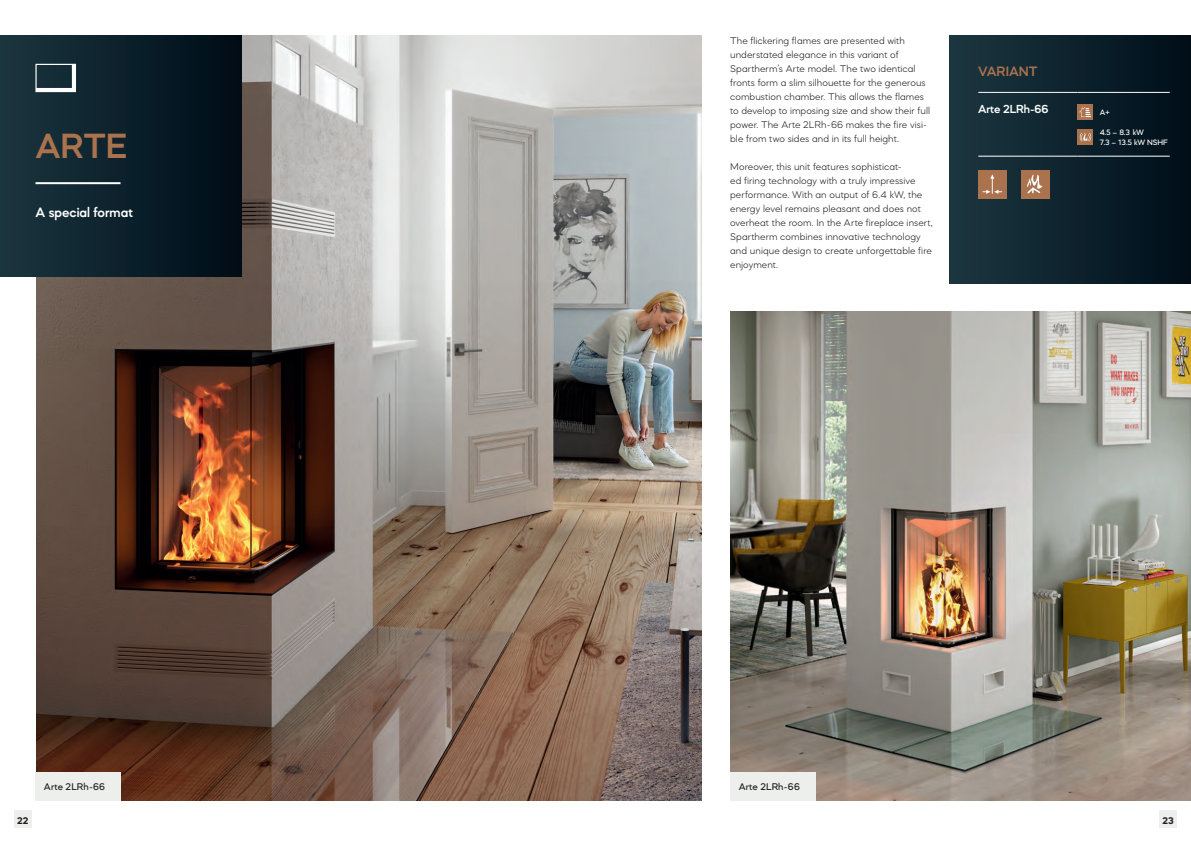
<style>
.page{position:relative;width:1191px;height:842px;background:#fff}
.page>*{position:absolute;margin:0;border:0;box-sizing:border-box;transform-origin:0 0}
.t1{font:600 36px "Mazzard M";color:#ab724e}
.t2{font:600 14px "Mazzard M";color:#fff}
.t3{font:600 14px "Mazzard M";color:#ab724e}
.t4{font:600 12px "Mazzard M";letter-spacing:-.01em;color:#fff}
.t5{font:300 10px/14px "Mazzard M";letter-spacing:.005em;color:#231f20}
.t6{font:500 10px "Mazzard M";letter-spacing:.015em;color:#231f20}
.t7{font:700 10px "Mazzard M";color:#231f20}
.t8{font:500 8px/9.6px "Mazzard M";letter-spacing:-.01em;color:#fff}
</style>
<div class="page">
<img style="left:36px;top:35px;width:666px;height:766px">
<img style="left:730px;top:312px;width:461px;height:489px">
<div style="left:950px;top:35px;width:241px;height:248px;background:linear-gradient(to right,#1c3741,#000f19)"></div>
<div style="left:730px;top:772px;width:85px;height:29px;background:#edefed"></div>
<div style="left:35px;top:772px;width:85px;height:29px;background:#edefed"></div>
<div style="left:0;top:35px;width:241px;height:241px;background:linear-gradient(to right,#1a363f,#000c17)"></div>
<hr style="left:35px;top:182px;width:85px;height:2px;background:#fff">
<svg style="left:35px;top:64px;width:41px;height:28px"></svg>
<div style="left:978px;top:170px;width:28px;height:28px;background:#ab724e"></div>
<svg style="left:982px;top:174px;width:20px;height:20px"></svg>
<div style="left:1020px;top:170px;width:29px;height:28px;background:#ab724e"></div>
<svg style="left:1027px;top:175px;width:15px;height:18px"></svg>
<hr style="left:978px;top:92px;width:99px;height:1px;background:#fff">
<svg style="left:1077px;top:92px;width:17px;height:1px"></svg>
<hr style="left:1094px;top:92px;width:75px;height:1px;background:#fff">
<hr style="left:978px;top:156px;width:99px;height:1px;background:#fff">
<svg style="left:1077px;top:156px;width:17px;height:1px"></svg>
<hr style="left:1094px;top:156px;width:75px;height:1px;background:#fff">
<div style="left:1077px;top:104px;width:16px;height:16px;background:#ab724e"></div>
<svg style="left:1079px;top:107px;width:12px;height:10px"></svg>
<div style="left:1077px;top:129px;width:16px;height:15px;background:#ab724e"></div>
<svg style="left:1079px;top:132px;width:12px;height:9px"></svg>
<div style="left:14px;top:811px;width:17px;height:17px;background:#edefed"></div>
<div style="left:1159px;top:811px;width:17px;height:17px;background:#edefed"></div>
<h1 class="t1" style="left:35px;top:124px;width:93px">ARTE</h1>
<h2 class="t2" style="left:35px;top:204px;width:99px">A special format</h2>
<p class="t5" style="left:730px;top:33px;width:201px">The flickering flames are presented with understated elegance in this variant of Spartherm’s Arte model. The two identical fronts form a slim silhouette for the generous combustion chamber. This allows the flames to develop to imposing size and show their full power. The Arte 2LRh-66 makes the fire visi&shy;ble from two sides and in its full height.</p>
<p class="t5" style="left:730px;top:159px;width:204px">Moreover, this unit features sophisticat-<br>ed firing technology with a truly impressive performance. With an output of 6.4 kW, the energy level remains pleasant and does not overheat the room. In the Arte fireplace insert, Spartherm combines innovative technology and unique design to create unforgettable fire enjoyment.</p>
<h2 class="t3" style="left:978px;top:62px;width:61px">VARIANT</h2>
<p class="t4" style="left:978px;top:101px;width:72px">Arte 2LRh-66</p>
<p class="t8" style="left:1099px;top:108px;width:12px">A+</p>
<p class="t8" style="left:1099px;top:128px;width:70px">4.5 – 8.3 kW<br>7.3 – 13.5 kW NSHF</p>
<p class="t6" style="left:44px;top:780px;width:63px">Arte 2LRh-66</p>
<p class="t6" style="left:738px;top:780px;width:63px">Arte 2LRh-66</p>
<p class="t7" style="left:17px;top:814px;width:13px">22</p>
<p class="t7" style="left:1162px;top:814px;width:13px">23</p>
</div>
